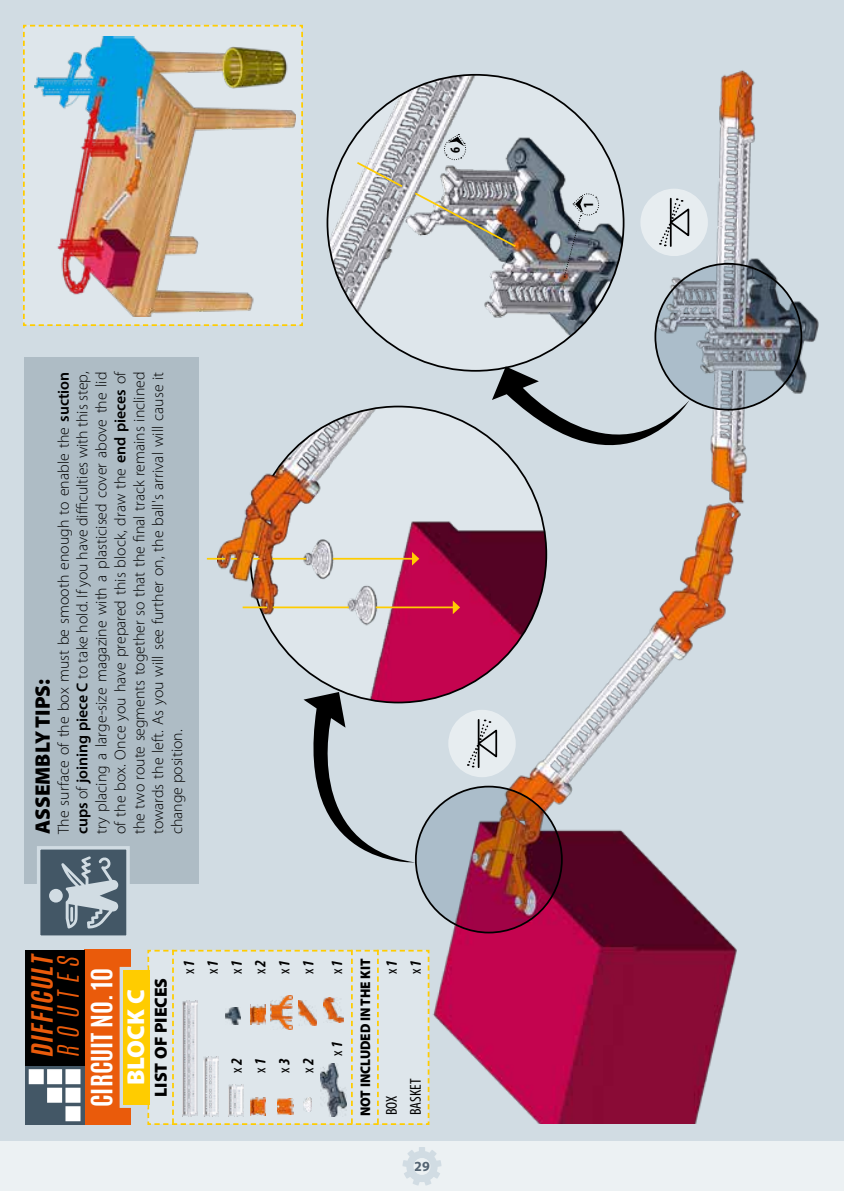
<style>
.page{position:relative;width:844px;height:1191px;background:#fff}
.page>*{position:absolute;margin:0;border:0;box-sizing:border-box;transform-origin:0 0}
.t1{font:700 24.5px "Antonio";color:#fff;scale:1.08 1}
.t2{font:italic 700 24.5px "Antonio";color:#ea5b0b;scale:1.08 1}
.t3{font:italic 300 24.5px "Antonio";color:#ea5b0b;scale:1.08 1}
.t4{font:900 24.5px "Myriad Pro";color:#fff}
.t5{font:900 21px "Myriad Pro";color:#000}
.t6{font:900 17.5px "Myriad Pro";color:#000}
.t7{font:300 15.75px/18.9px "Myriad Pro";color:#000;text-align:justify}
.t8{font:condensed 15.75px/23.8px "Myriad Pro";color:#000}
.t9{font:900 14px "Myriad Pro";color:#000;scale:.95 1}
.t10{font:700 condensed 14px "Myriad Pro";color:#000}
.t11{font:700 14px "Myriad Pro";color:#546472}
.s1{font-weight:600}
.s2{font-weight:700;font-style:italic}
</style>
<div class="page">
<div style="left:0;top:0;width:843px;height:1191px;background:#d1dce3"></div>
<div style="left:0;top:1141px;width:843px;height:50px;background:#ecf1f3"></div>
<div style="left:24px;top:357px;width:174px;height:526px;background:#aebcc5"></div>
<svg style="left:35px;top:846px;width:96px;height:90px"></svg>
<svg style="left:23px;top:24px;width:280px;height:302px"></svg>
<img style="left:34px;top:37px;width:261px;height:279px">
<img style="left:374px;top:70px;width:445px;height:1053px">
<img style="left:415px;top:786px;width:146px;height:146px;border-radius:50%">
<svg style="left:655px;top:264px;width:146px;height:146px;background:#87919c"></svg>
<svg style="left:303px;top:692px;width:112px;height:177px"></svg>
<img style="left:327px;top:75px;width:296px;height:296px;border-radius:148px">
<svg style="left:492px;top:366px;width:197px;height:139px"></svg>
<img style="left:250px;top:406px;width:296px;height:296px;border-radius:148px">
<img style="left:217px;top:457px;width:112px;height:174px">
<hr style="left:375px;top:606px;width:78px;height:2px;background:#fc0">
<svg style="left:452px;top:600px;width:8px;height:14px"></svg>
<hr style="left:242px;top:606px;width:25px;height:2px;background:#fc0">
<hr style="left:272px;top:606px;width:77px;height:2px;background:#fc0">
<hr style="left:332px;top:558px;width:80px;height:1px;background:#fc0">
<svg style="left:412px;top:552px;width:7px;height:13px"></svg>
<svg style="left:207px;top:558px;width:18px;height:1px"></svg>
<hr style="left:272px;top:558px;width:34px;height:1px;background:#fc0">
<div style="left:448px;top:710px;width:67px;height:67px;background:#e7edf0;border-radius:50%"></div>
<svg style="left:467px;top:719px;width:31px;height:48px"></svg>
<div style="left:640px;top:189px;width:67px;height:67px;background:#e7edf0;border-radius:50%"></div>
<svg style="left:659px;top:198px;width:31px;height:48px"></svg>
<svg style="left:443px;top:134px;width:23px;height:27px"></svg>
<svg style="left:563px;top:193px;width:36px;height:84px"></svg>
<img style="left:413px;top:191px;width:104px;height:58px">
<svg style="left:355px;top:160px;width:49px;height:29px"></svg>
<div style="left:84px;top:949px;width:46px;height:176px;background:#ea5b0b"></div>
<div style="left:25px;top:1065px;width:59px;height:60px;background:#435766"></div>
<div style="left:25px;top:949px;width:59px;height:116px;background:#000"></div>
<div style="left:65px;top:1106px;width:15px;height:15px;background:#fff;border:4px solid #fff"></div>
<div style="left:65px;top:1087px;width:15px;height:15px;background:#fff;border:4px solid #fff"></div>
<div style="left:47px;top:1087px;width:15px;height:15px;background:#fff;border:2px solid #fff"></div>
<div style="left:65px;top:1069px;width:15px;height:15px;background:#fff;border:4px solid #fff"></div>
<div style="left:47px;top:1069px;width:15px;height:15px;background:#fff;border:2px solid #fff"></div>
<div style="left:29px;top:1069px;width:15px;height:15px;background:#fff;border:2px solid #fff"></div>
<svg style="left:119px;top:949px;width:310px;height:176px"></svg>
<div style="left:123px;top:970px;width:26px;height:134px;background:#fc0"></div>
<svg style="left:402px;top:1147px;width:39px;height:38px"></svg>
<p class="t10" style="left:447px;top:153px;width:7px;rotate:-90deg">6</p>
<p class="t7" style="left:54px;top:834px;width:465px;rotate:-90deg">The surface of the box must be smooth enough to enable the <span class="s1">suction cups</span> of <span class="s1">joining piece C</span> to take hold. If you have difficulties with this step, try placing a large-size magazine with a plasticised cover above the lid of the box. Once you have prepared this block, draw the <span class="s1">end pieces</span> of the two route segments together so that the final track remains inclined towards the left. As you will see further on, the ball's arrival will cause it change position.</p>
<h2 class="t5" style="left:31px;top:834px;width:157px;rotate:-90deg">ASSEMBLY TIPS:</h2>
<h1 class="t2" style="left:25px;top:1058px;width:101px;rotate:-90deg">DIFFICULT</h1>
<h1 class="t3" style="left:53px;top:1058px;width:100px;rotate:-90deg">ROUTES</h1>
<h1 class="t1" style="left:84px;top:1107px;width:130px;rotate:-90deg">CIRCUIT NO. 10</h1>
<h1 class="t4" style="left:122px;top:1085px;width:97px;rotate:-90deg">BLOCK C</h1>
<p class="t6" style="left:151px;top:1097px;width:121px;rotate:-90deg">LIST OF PIECES</p>
<p class="t8" style="left:177px;top:974px;width:16px;rotate:-90deg">x <span class="s2">1 </span>x <span class="s2">1</span></p>
<p class="t8" style="left:225px;top:974px;width:16px;rotate:-90deg">x <span class="s2">1</span></p>
<p class="t8" style="left:249px;top:974px;width:16px;rotate:-90deg">x <span class="s2">2</span></p>
<p class="t8" style="left:273px;top:974px;width:16px;rotate:-90deg">x <span class="s2">1</span></p>
<p class="t8" style="left:296px;top:974px;width:16px;rotate:-90deg">x <span class="s2">1</span></p>
<p class="t8" style="left:225px;top:1073px;width:16px;rotate:-90deg">x <span class="s2">2</span></p>
<p class="t8" style="left:249px;top:1073px;width:16px;rotate:-90deg">x <span class="s2">1</span></p>
<p class="t8" style="left:273px;top:1073px;width:16px;rotate:-90deg">x <span class="s2">3</span></p>
<p class="t8" style="left:296px;top:1073px;width:16px;rotate:-90deg">x <span class="s2">2</span></p>
<p class="t8" style="left:325px;top:974px;width:16px;rotate:-90deg">x <span class="s2">1</span></p>
<p class="t8" style="left:325px;top:1055px;width:16px;rotate:-90deg">x <span class="s2">1</span></p>
<p class="t9" style="left:357px;top:1116px;width:168px;rotate:-90deg">NOT INCLUDED IN THE KIT</p>
<p class="t8" style="left:380px;top:974px;width:16px;rotate:-90deg">x <span class="s2">1</span></p>
<p class="t8" style="left:404px;top:974px;width:16px;rotate:-90deg">x <span class="s2">1</span></p>
<p class="t8" style="left:380px;top:1115px;width:21px;rotate:-90deg">BOX</p>
<p class="t8" style="left:404px;top:1115px;width:38px;rotate:-90deg">BASKET</p>
<p class="t11" style="left:414px;top:1157px;width:17px">29</p>
<p class="t10" style="left:580px;top:208px;width:7px;rotate:-90deg">1</p>
</div>
